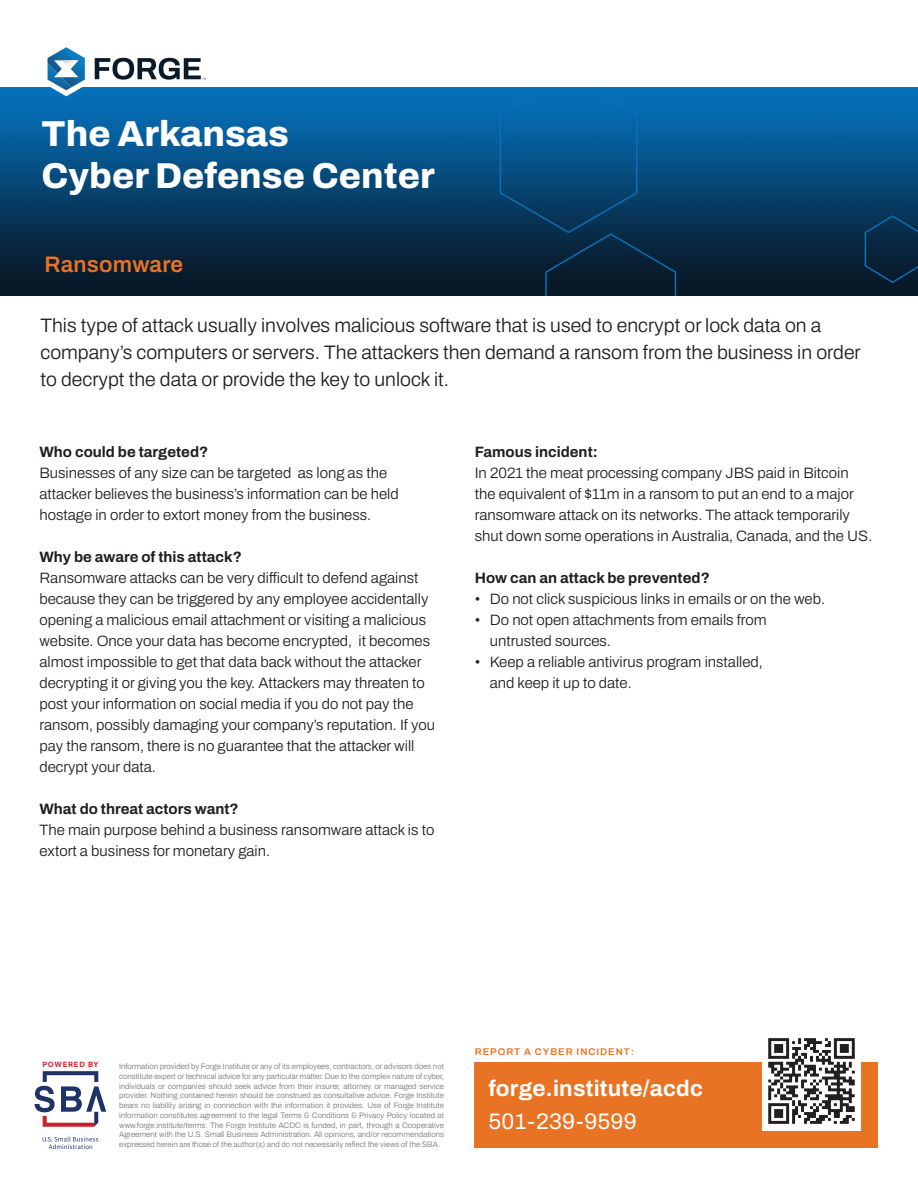
<style>
.page{position:relative;width:918px;height:1188px;background:#fff}
.page>*{position:absolute;margin:0;border:0;box-sizing:border-box;transform-origin:0 0}
.t1{font:800 36px/42px "Archivo";color:#fff}
.t2{font:700 22.5px "Archivo";letter-spacing:.01em;color:#fff}
.t3{font:22.5px "Archivo";letter-spacing:.01em;color:#fff}
.t4{font:600 22.5px "Archivo";letter-spacing:.01em;color:#e87324}
.t5{font:300 19.5px/27px "Archivo";color:#231f20}
.t6{font:300 15px/21px "Archivo";color:#231f20}
.t7{font:700 15px "Archivo";color:#231f20}
.t8{font:600 9.75px "Archivo";letter-spacing:.1em;color:#e87324}
.t9{font:300 7.8px/9.8px "Archivo";color:#76787b;text-align:justify}
.t10{font:700 7.35px "Aktiv Grotesk";letter-spacing:.1em;color:#d1232a;scale:1.04 1}
</style>
<div class="page">
<img style="left:0;top:87px;width:918px;height:209px">
<div style="left:475px;top:1062px;width:403px;height:86px;background:#e87324"></div>
<img style="left:762px;top:1038px;width:99px;height:92px">
<svg style="left:35px;top:1071px;width:71px;height:56px"></svg>
<svg style="left:43px;top:1137px;width:55px;height:12px"></svg>
<svg style="left:42px;top:47px;width:164px;height:49px"></svg>
<svg style="left:864px;top:214px;width:54px;height:70px"></svg>
<svg style="left:499px;top:87px;width:178px;height:209px"></svg>
<p class="t1" style="left:42px;top:113px;width:395px">The Arkansas<br>Cyber Defense Center</p>
<p class="t4" style="left:45px;top:247px;width:140px">Ransomware</p>
<p class="t5" style="left:40px;top:312px;width:822px">This type of attack usually involves malicious software that is used to encrypt or lock data on a company’s computers or servers. The attackers then demand a ransom from the business in order to decrypt the data or provide the key to unlock it.</p>
<p class="t7" style="left:39px;top:441px;width:170px">Who could be targeted?</p>
<p class="t6" style="left:39px;top:462px;width:361px">Businesses of any size can be targeted as long as the attacker believes the business’s information can be held hostage in order to extort money from the business.</p>
<p class="t7" style="left:39px;top:546px;width:204px">Why be aware of this attack?</p>
<p class="t6" style="left:39px;top:567px;width:397px">Ransomware attacks can be very difficult to defend against because they can be triggered by any employee accidentally opening a malicious email attachment or visiting a malicious website. Once your data has become encrypted, it becomes almost impossible to get that data back without the attacker decrypting it or giving you the key. Attackers may threaten to post your information on social media if you do not pay the ransom, possibly damaging your company’s reputation. If you pay the ransom, there is no guarantee that the attacker will decrypt your data.</p>
<p class="t7" style="left:39px;top:798px;width:201px">What do threat actors want?</p>
<p class="t6" style="left:39px;top:819px;width:396px">The main purpose behind a business ransomware attack is to extort a business for monetary gain.</p>
<p class="t7" style="left:475px;top:441px;width:125px">Famous incident:</p>
<p class="t6" style="left:475px;top:462px;width:399px">In 2021 the meat processing company JBS paid in Bitcoin the equivalent of $11m in a ransom to put an end to a major ransomware attack on its networks. The attack temporarily shut down some operations in Australia, Canada, and the US.</p>
<p class="t7" style="left:475px;top:567px;width:237px">How can an attack be prevented?</p>
<p class="t6" style="left:475px;top:588px;width:352px">• Do not click suspicious links in emails or on the web.</p>
<p class="t6" style="left:490px;top:609px;width:279px;text-indent:-15px">• Do not open attachments from emails from untrusted sources.</p>
<p class="t6" style="left:490px;top:651px;width:275px;text-indent:-15px">• Keep a reliable antivirus program installed, and keep it up to date.</p>
<p class="t10" style="left:42px;top:1060px;width:55px">POWERED BY</p>
<p class="t9" style="left:119px;top:1062px;width:326px">Information provided by Forge Institute or any of its employees, contractors, or advisors does not constitute expert or technical advice for any particular matter. Due to the complex nature of cyber, individuals or companies should seek advice from their insurer, attorney or managed service provider. Nothing contained herein should be construed as consultative advice. Forge Institute bears no liability arising in connection with the information it provides. Use of Forge Institute information constitutes agreement to the legal Terms &amp; Conditions &amp; Privacy Policy located at www.forge.institute/terms. The Forge Institute ACDC is funded, in part, through a Cooperative Agreement with the U.S. Small Business Administration. All opinions, and/or recommendations expressed herein are those of the author(s) and do not necessarily reflect the views of the SBA.</p>
<p class="t8" style="left:475px;top:1044px;width:161px">REPORT A CYBER INCIDENT:</p>
<p class="t2" style="left:489px;top:1072px;width:216px">forge.institute/acdc</p>
<p class="t3" style="left:489px;top:1105px;width:150px">501-239-9599</p>
</div>
